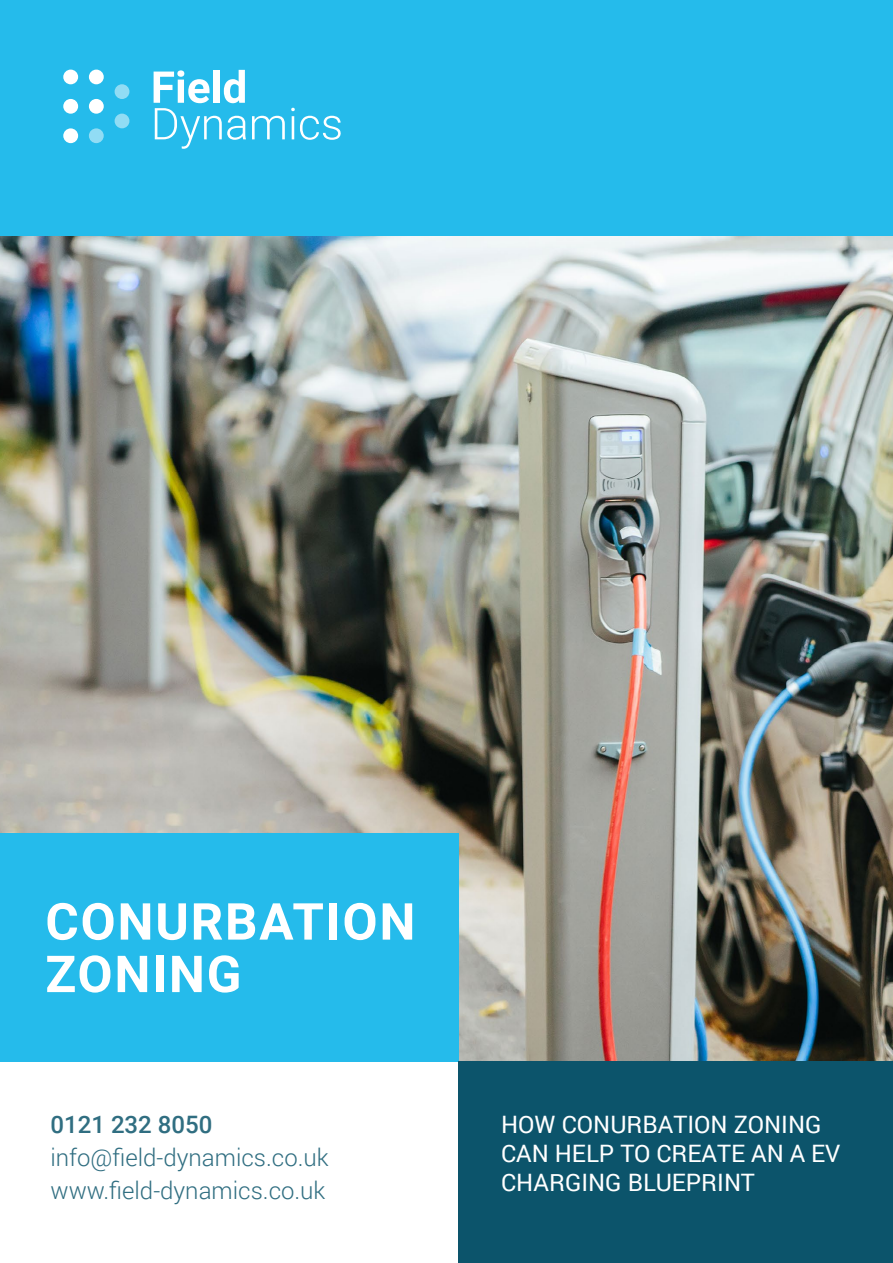
<style>
.page{position:relative;width:893px;height:1263px;background:#fff}
.page>*{position:absolute;margin:0;border:0;box-sizing:border-box;transform-origin:0 0}
.t1{font:700 51px/52.5px "Roboto";letter-spacing:.035em;color:#fff}
.t2{font:24px/28.8px "Roboto";color:#fff}
.t3{font:300 24px/33px "Roboto";color:#306e81}
.t4{font:500 24px "Roboto";color:#306e81}
</style>
<div class="page">
<img style="left:0;top:235px;width:893px;height:826px">
<div style="left:0;top:833px;width:458px;height:228px;background:#25bbeb"></div>
<div style="left:458px;top:1061px;width:435px;height:202px;background:#0c546b"></div>
<div style="left:0;top:0;width:893px;height:235px;background:#25bbeb"></div>
<svg style="left:154px;top:70px;width:92px;height:79px"></svg>
<svg style="left:252px;top:116px;width:33px;height:23px"></svg>
<svg style="left:291px;top:108px;width:50px;height:32px"></svg>
<div style="left:63px;top:70px;width:15px;height:14px;background:#fff;border-radius:50%"></div>
<div style="left:63px;top:99px;width:15px;height:15px;background:#fff;border-radius:50%"></div>
<div style="left:89px;top:70px;width:15px;height:14px;background:#fff;border-radius:50%"></div>
<div style="left:89px;top:99px;width:15px;height:15px;background:#fff;border-radius:50%"></div>
<div style="left:63px;top:128px;width:15px;height:15px;background:#fff;border-radius:50%"></div>
<svg style="left:89px;top:128px;width:15px;height:15px"></svg>
<div style="left:115px;top:84px;width:14px;height:15px;background:#91dcf4;border-radius:50%"></div>
<div style="left:115px;top:114px;width:14px;height:14px;background:#91dcf4;border-radius:50%"></div>
<h1 class="t1" style="left:45px;top:893px;width:372px">CONURBATION<br>ZONING</h1>
<p class="t4" style="left:50px;top:1108px;width:163px">0121 232 8050</p>
<p class="t3" style="left:50px;top:1140px;width:280px">info@field-dynamics.co.uk www.field-dynamics.co.uk</p>
<p class="t2" style="left:501px;top:1109px;width:341px">HOW CONURBATION ZONING<br>CAN HELP TO CREATE AN A EV<br>CHARGING BLUEPRINT</p>
</div>
